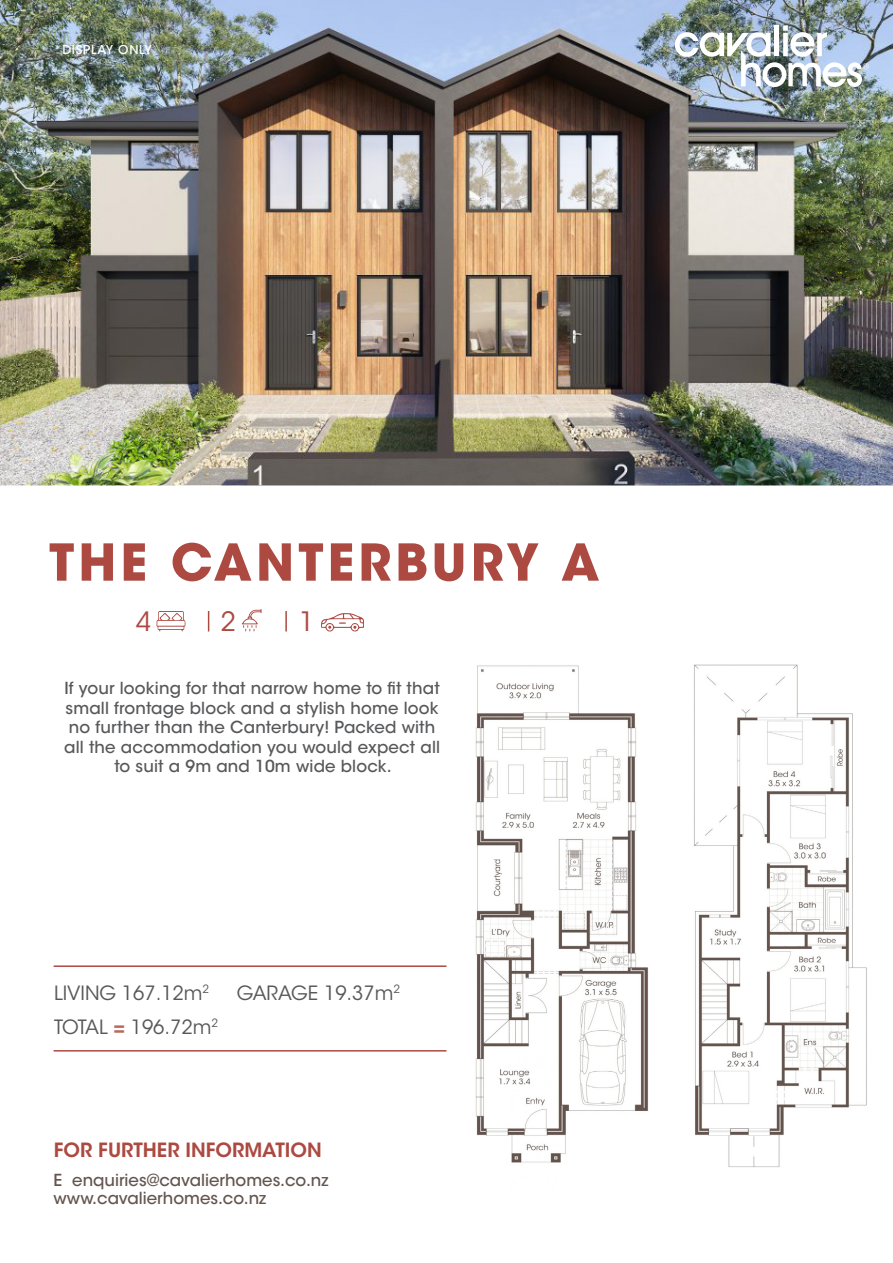
<style>
.page{position:relative;width:893px;height:1263px;background:#fff}
.page>*{position:absolute;margin:0;border:0;box-sizing:border-box;transform-origin:0 0}
.t1{font:700 50.4px "ITC Avant Garde Std";letter-spacing:.08em;color:#ac4a42}
.t2{font:26.55px "ITC Avant Garde Std";color:#ac4a42}
.t3{font:19.5px "ITC Avant Garde Std";color:#57585a}
.t4{font:600 19.5px "ITC Avant Garde Std";color:#ac4a42}
.t5{font:500 16.5px/19.5px "ITC Avant Garde Std";letter-spacing:.01em;color:#57585a;text-align:center}
.t6{font:500 16.5px "ITC Avant Garde Std";color:#64554f}
.t7{font:500 12.15px "ITC Avant Garde Std";letter-spacing:.06em;color:#fff}
.s1{font-weight:600;color:#b9695c}
</style>
<div class="page">
<img style="left:0;top:0;width:893px;height:485px">
<img style="left:674px;top:26px;width:195px;height:62px">
<svg style="left:321px;top:613px;width:43px;height:19px"></svg>
<svg style="left:242px;top:609px;width:20px;height:22px"></svg>
<svg style="left:156px;top:611px;width:29px;height:20px"></svg>
<svg style="left:208px;top:611px;width:1px;height:20px"></svg>
<hr style="left:285px;top:611px;width:2px;height:20px;background:#ac4a42">
<img style="left:475px;top:664px;width:392px;height:503px">
<hr style="left:54px;top:965px;width:392px;height:2px;background:#ac4a42">
<hr style="left:54px;top:1050px;width:392px;height:1px;background:#ac4a42">
<p class="t7" style="left:54px;top:42px;width:99px">*DISPLAY ONLY</p>
<p class="t1" style="left:49px;top:529px;width:552px">THE CANTERBURY A</p>
<p class="t2" style="left:136px;top:605px;width:17px">4</p>
<p class="t2" style="left:220px;top:605px;width:17px">2</p>
<p class="t2" style="left:299px;top:605px;width:17px">1</p>
<p class="t5" style="left:64px;top:679px;width:377px">If your looking for that narrow home to fit that small frontage block and a stylish home look no further than the Canterbury! Packed with all the accommodation you would expect all to suit a 9m and 10m wide block.</p>
<p class="t3" style="left:54px;top:981px;width:157px">LIVING 167.12m<sup>2</sup></p>
<p class="t3" style="left:237px;top:981px;width:165px">GARAGE 19.37m<sup>2</sup></p>
<p class="t3" style="left:54px;top:1015px;width:165px">TOTAL <span class="s1">=</span> 196.72m<sup>2</sup></p>
<p class="t4" style="left:54px;top:1137px;width:269px">FOR FURTHER INFORMATION</p>
<p class="t6" style="left:54px;top:1170px;width:276px">E enquiries@cavalierhomes.co.nz</p>
<p class="t6" style="left:54px;top:1187px;width:214px">www.cavalierhomes.co.nz</p>
</div>
